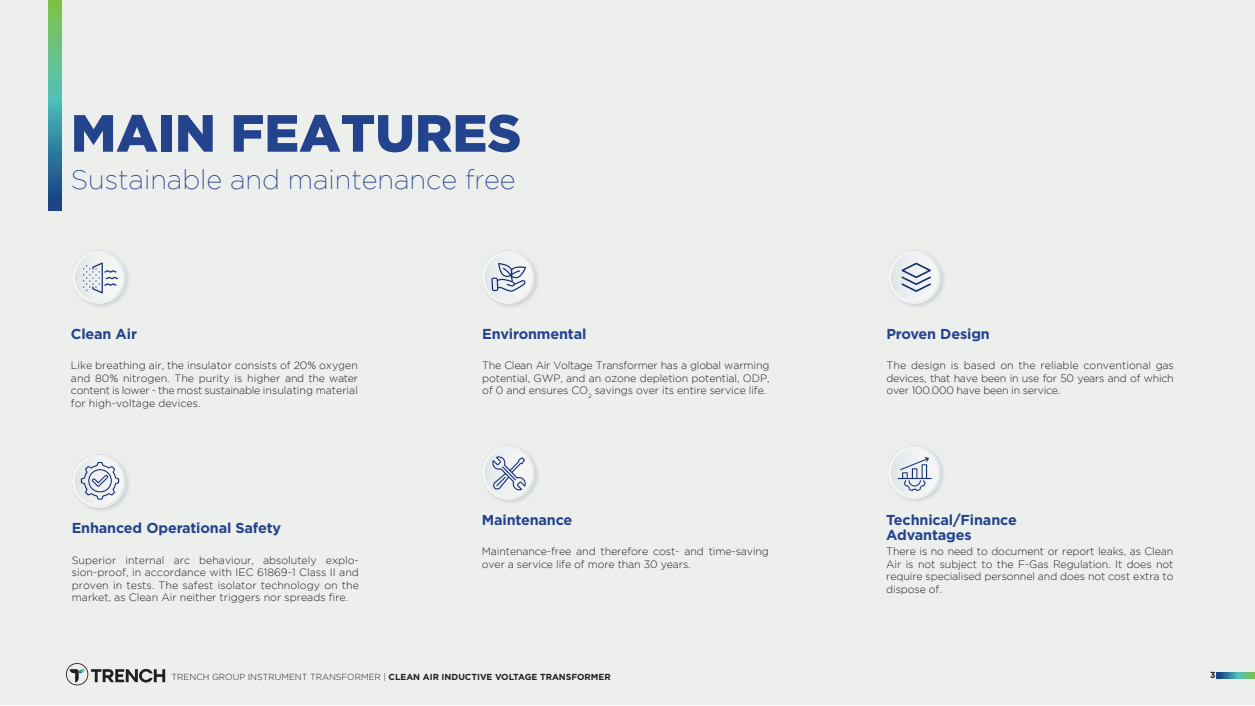
<style>
.page{position:relative;width:1255px;height:706px;background:#fff}
.page>*{position:absolute;margin:0;border:0;box-sizing:border-box;transform-origin:0 0}
.t1{font:900 52.25px "Gotham";color:#24438d}
.t2{font:200 27.12px "Gotham";color:#24438d}
.t3{font:700 14.38px "Gotham";letter-spacing:-.01em;color:#24438d}
.t4{font:300 10.62px/12.5px "Gotham";letter-spacing:-.01em;color:#231f20;text-align:justify}
.t5{font:700 8.75px "Gotham";color:#231f20}
.s1{font-weight:300}
</style>
<div class="page">
<div style="left:0;top:0;width:1254px;height:703px;background:#edefed"></div>
<svg style="left:1216px;top:672px;width:38px;height:6px"></svg>
<svg style="left:66px;top:663px;width:99px;height:22px"></svg>
<svg style="left:49px;top:0;width:12px;height:210px;background:#499c8e"></svg>
<img style="left:888px;top:445px;width:56px;height:56px">
<img style="left:888px;top:250px;width:56px;height:57px">
<img style="left:72px;top:454px;width:57px;height:57px">
<img style="left:72px;top:250px;width:57px;height:57px">
<img style="left:482px;top:445px;width:56px;height:57px">
<img style="left:482px;top:250px;width:56px;height:57px">
<p class="t1" style="left:71px;top:103px;width:452px">MAIN FEATURES</p>
<p class="t2" style="left:71px;top:165px;width:446px">Sustainable and maintenance free</p>
<p class="t3" style="left:71px;top:325px;width:68px">Clean Air</p>
<p class="t3" style="left:482px;top:325px;width:106px">Environmental</p>
<p class="t3" style="left:886px;top:325px;width:105px">Proven Design</p>
<p class="t4" style="left:71px;top:359px;width:289px">Like breathing air, the insulator consists of 20% oxygen and 80% nitrogen. The purity is higher and the water content is lower - the most sustainable insulating material for high-voltage devices.</p>
<p class="t4" style="left:482px;top:359px;width:288px">The Clean Air Voltage Transformer has a global warming potential, GWP, and an ozone depletion potential, ODP, of 0 and ensures CO<sub>2</sub> savings over its entire service life.</p>
<p class="t4" style="left:886px;top:359px;width:289px">The design is based on the reliable conventional gas devices, that have been in use for 50 years and of which over 100.000 have been in service.</p>
<p class="t3" style="left:72px;top:519px;width:211px">Enhanced Operational Safety</p>
<p class="t3" style="left:482px;top:511px;width:92px">Maintenance</p>
<p class="t3" style="left:886px;top:511px;width:132px">Technical/Finance</p>
<p class="t3" style="left:886px;top:526px;width:87px">Advantages</p>
<p class="t4" style="left:72px;top:553px;width:289px">Superior internal arc behaviour, absolutely explo&shy;sion-proof, in accordance with IEC 61869-1 Class II and proven in tests. The safest isolator technology on the market, as Clean Air neither triggers nor spreads fire.</p>
<p class="t4" style="left:482px;top:544px;width:289px">Maintenance-free and therefore cost- and time-saving over a service life of more than 30 years.</p>
<p class="t4" style="left:886px;top:544px;width:289px">There is no need to document or report leaks, as Clean Air is not subject to the F-Gas Regulation. It does not require specialised personnel and does not cost extra to dispose of.</p>
<p class="t5" style="left:172px;top:671px;width:440px"><span class="s1">TRENCH GROUP INSTRUMENT TRANSFORMER |</span> CLEAN AIR INDUCTIVE VOLTAGE TRANSFORMER</p>
<p class="t5" style="left:1209px;top:669px;width:7px">3</p>
</div>
